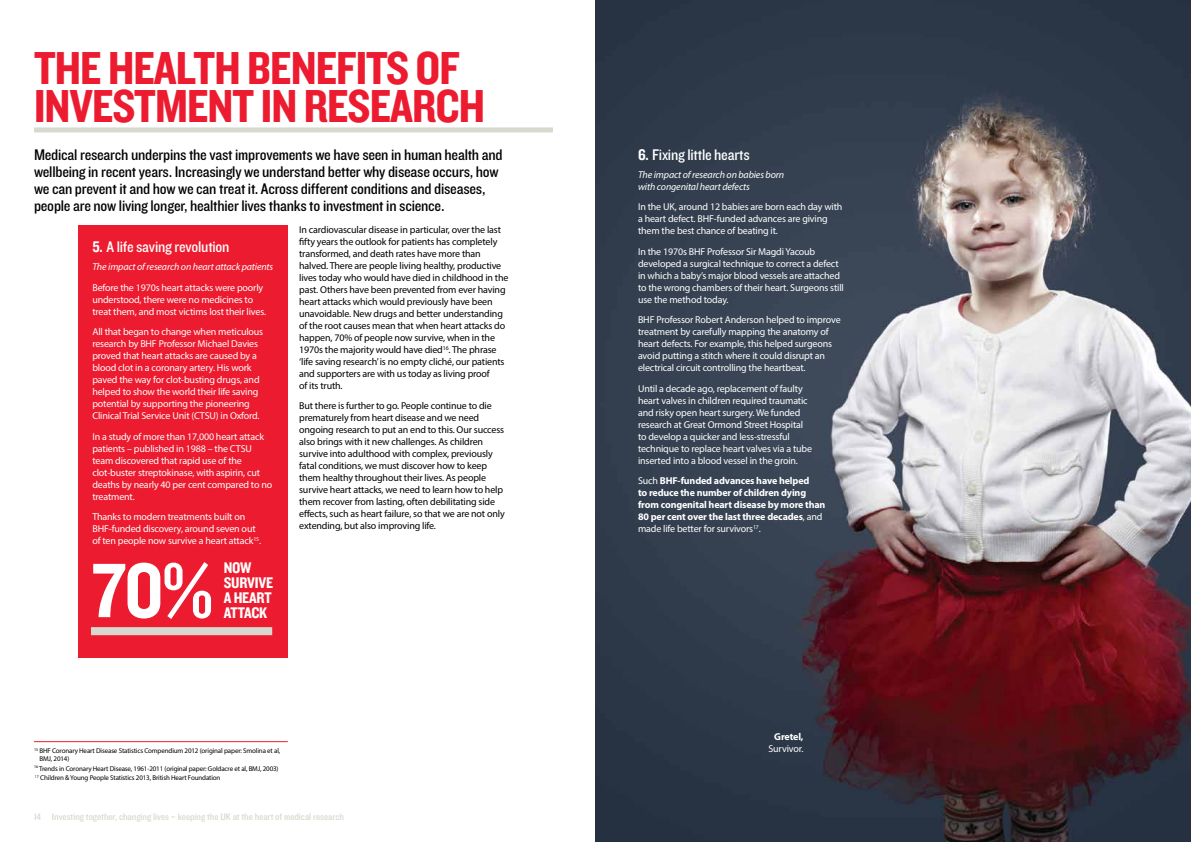
<style>
.page{position:relative;width:1191px;height:842px;background:#fff}
.page>*{position:absolute;margin:0;border:0;box-sizing:border-box;transform-origin:0 0}
.t1{font:80px "Knockout 50 Welterweight";color:#fff}
.t2{font:48px "Knockout 50 Welterweight";letter-spacing:-.02em;color:#ed1b2f}
.t3{font:16px/17px "Knockout 30 Junior Welterwt";letter-spacing:-.015em;color:#000}
.t4{font:16px "Knockout 30 Junior Welterwt";letter-spacing:-.015em;color:#fff}
.t5{font:16px/15px "Knockout 50 Welterweight";letter-spacing:-.015em;color:#fff}
.t6{font:10px/12px "Myriad Pro";letter-spacing:-.015em;color:#fff}
.t7{font:10px/12px "Myriad Pro";letter-spacing:-.015em;color:#000}
.t8{font:700 10px/12px "Myriad Pro";letter-spacing:-.015em;color:#fff}
.t9{font:italic 10px/12px "Myriad Pro";letter-spacing:-.015em;color:#fff}
.t10{font:10px "Knockout 30 Junior Welterwt";letter-spacing:-.005em;color:#d9d8ce}
.t11{font:7px/8px "Myriad Pro";letter-spacing:-.02em;color:#000}
.s1{font-family:"Knockout 50 Welterweight"}
.s2{font-weight:400}
</style>
<div class="page">
<img style="left:595px;top:0;width:596px;height:842px">
<div style="left:78px;top:225px;width:210px;height:433px;background:#ed1b2f"></div>
<div style="left:34px;top:127px;width:519px;height:5px;background:#d9d8ce"></div>
<hr style="left:34px;top:741px;width:254px;height:1px;background:#ed1b2f">
<div style="left:91px;top:627px;width:181px;height:8px;background:#d9d8ce"></div>
<h2 class="t2" style="left:34px;top:36px;width:121px">THE HEALT</h2>
<h2 class="t2" style="left:214px;top:36px;width:77px">H BENEFITS</h2>
<h2 class="t2" style="left:415px;top:36px;width:40px">OF</h2>
<h2 class="t2" style="left:34px;top:74px;width:21px">INVEST</h2>
<h2 class="t2" style="left:155px;top:74px;width:194px">MENT IN RESEA</h2>
<h2 class="t2" style="left:412px;top:74px;width:74px">RCH</h2>
<p class="t3" style="left:34px;top:146px;width:470px">Medical research underpins the vast improvements we have seen in human health and wellbeing in recent years. Increasingly we understand better why disease occurs, how we can prevent it and how we can treat it. Across different conditions and diseases, people are now living longer, healthier lives thanks to investment in science.</p>
<h3 class="t4" style="left:92px;top:236px;width:139px"><span class="s1">5.</span> A life saving revolution</h3>
<p class="t9" style="left:92px;top:261px;width:182px">The impact of research on heart attack patients</p>
<p class="t6" style="left:92px;top:281px;width:175px">Before the 1970s heart attacks were poorly understood, there were no medicines to treat them, and most victims lost their lives.</p>
<p class="t6" style="left:92px;top:326px;width:172px">All that began to change when meticulous research by BHF Professor Michael Davies proved that heart attacks are caused by a blood clot in a coronary artery. His work paved the way for clot-busting drugs, and helped to show the world their life saving potential by supporting the pioneering Clinical Trial Service Unit (CTSU) in Oxford.</p>
<p class="t6" style="left:92px;top:430px;width:181px">In a study of more than 17,000 heart attack patients – published in 1988 – the CTSU team discovered that rapid use of the clot-buster streptokinase, with aspirin, cut deaths by nearly 40 per cent compared to no treatment.</p>
<p class="t6" style="left:92px;top:511px;width:170px">Thanks to modern treatments built on<br>BHF-funded discovery, around seven out of ten people now survive a heart attack<sup>15</sup>.</p>
<p class="t7" style="left:299px;top:223px;width:211px">In cardiovascular disease in particular, over the last fifty years the outlook for patients has completely transformed, and death rates have more than halved. There are people living healthy, productive lives today who would have died in childhood in the past. Others have been prevented from ever having heart attacks which would previously have been unavoidable. New drugs and better understanding of the root causes mean that when heart attacks do happen, 70% of people now survive, when in the 1970s the majority would have died<sup>16</sup>. The phrase ‘life saving research’ is no empty cliché, our patients and supporters are with us today as living proof<br>of its truth.</p>
<p class="t7" style="left:299px;top:400px;width:207px">But there is further to go. People continue to die prematurely from heart disease and we need ongoing research to put an end to this. Our success also brings with it new challenges. As children survive into adulthood with complex, previously fatal conditions, we must discover how to keep them healthy throughout their lives. As people survive heart attacks, we need to learn how to help them recover from lasting, often debilitating side effects, such as heart failure, so that we are not only extending, but also improving life.</p>
<h1 class="t1" style="left:91px;top:538px;width:124px">70%</h1>
<h3 class="t5" style="left:224px;top:560px;width:47px">NOW<br>SU RVIVE<br>A HEART<br>ATTACK</h3>
<p class="t11" style="left:39px;top:747px;width:242px;text-indent:-5px"><sup>15</sup> BHF Coronary Heart Disease Statistics Compendium 2012 (original paper: Smolina et al,<br>BMJ, 2014)</p>
<p class="t11" style="left:34px;top:763px;width:246px;line-height:9.4px"><sup>16</sup> Trends in Coronary Heart Disease, 1961-2011 (original paper: Goldacre et al, BMJ, 2003)<br><sup>17</sup> Children &amp; Young People Statistics 2013, British Heart Foundation</p>
<p class="t10" style="left:34px;top:810px;width:311px">14 Investing together, changing lives – keeping the UK at the heart of medical research</p>
<h3 class="t4" style="left:638px;top:144px;width:113px"><span class="s1">6.</span> Fixing little hearts</h3>
<p class="t9" style="left:638px;top:168px;width:148px">The impact of research on babies born with congenital heart defects</p>
<p class="t6" style="left:638px;top:201px;width:206px">In the UK, around 12 babies are born each day with a heart defect. BHF-funded advances are giving them the best chance of beating it.</p>
<p class="t6" style="left:638px;top:245px;width:207px">In the 1970s BHF Professor Sir Magdi Yacoub developed a surgical technique to correct a defect in which a baby’s major blood vessels are attached to the wrong chambers of their heart. Surgeons still use the method today.</p>
<p class="t6" style="left:638px;top:314px;width:204px">BHF Professor Robert Anderson helped to improve treatment by carefully mapping the anatomy of heart defects. For example, this helped surgeons avoid putting a stitch where it could disrupt an electrical circuit controlling the heartbeat.</p>
<p class="t6" style="left:638px;top:382px;width:176px">Until a decade ago, replacement of faulty heart valves in children required traumatic and risky open heart surgery. We funded research at Great Ormond Street Hospital to develop a quicker and less-stressful technique to replace heart valves via a tube inserted into a blood vessel in the groin.</p>
<p class="t8" style="left:638px;top:475px;width:189px"><span class="s2">Such</span> BHF-funded advances have helped<br>to reduce the number of children dying from congenital heart disease by more than 80 per cent over the last three decades<span class="s2">, and made life better for survivors</span><sup>17</sup><span class="s2">.</span></p>
<p class="t8" style="left:774px;top:730px;width:31px">Gretel,</p>
<p class="t6" style="left:768px;top:742px;width:36px">Survivor.</p>
</div>
